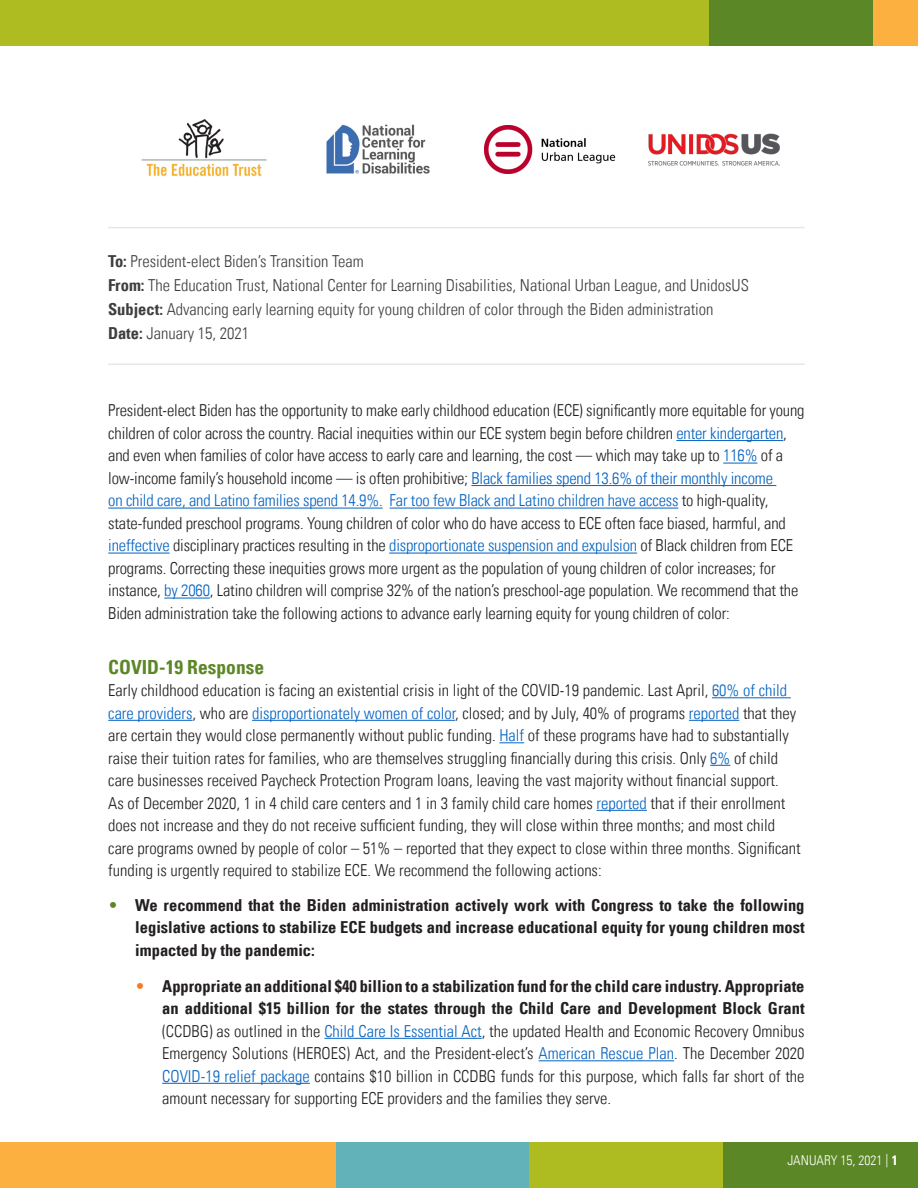
<style>
.page{position:relative;width:918px;height:1188px;background:#fff}
.page>*{position:absolute;margin:0;border:0;box-sizing:border-box;transform-origin:0 0}
.HEAD{font:700 condensed 19.5px "Univers LT";color:#5c8727}
.List_Paragraph{font:300 condensed 16.5px/22.5px "Univers LT";letter-spacing:-.01em;color:#231f20}
.BODY{font:300 condensed 16.5px/24px "Univers LT";color:#3e3e3f}
.List_Paragraph-2{font:700 condensed 16.5px/22.5px "Univers LT";color:#231f20;text-align:justify}
.t1{font:300 condensed 13.5px "Univers LT";color:#fff}
.s1{font-weight:700}
.s2{color:#0563c1}
.s3{font-weight:300;color:#5c8727}
.s4{color:#f47b20}
</style>
<div class="page">
<div style="left:873px;top:0;width:45px;height:45px;background:#fbb03f"></div>
<div style="left:336px;top:1143px;width:194px;height:45px;background:#61b2b9"></div>
<div style="left:530px;top:1143px;width:194px;height:45px;background:#aebc21"></div>
<div style="left:724px;top:1143px;width:194px;height:45px;background:#5c8727"></div>
<div style="left:706px;top:0;width:167px;height:45px;background:#5c8727"></div>
<div style="left:0;top:0;width:709px;height:45px;background:#aebc21"></div>
<div style="left:0;top:1143px;width:336px;height:45px;background:#fbb03f"></div>
<hr style="left:676px;top:440px;width:107px;height:1px;background:#0563c1">
<hr style="left:723px;top:463px;width:34px;height:1px;background:#0563c1">
<hr style="left:471px;top:485px;width:305px;height:1px;background:#0563c1">
<hr style="left:108px;top:508px;width:275px;height:1px;background:#0563c1">
<hr style="left:390px;top:508px;width:288px;height:1px;background:#0563c1">
<hr style="left:108px;top:553px;width:62px;height:1px;background:#0563c1">
<hr style="left:389px;top:553px;width:248px;height:1px;background:#0563c1">
<hr style="left:164px;top:598px;width:46px;height:1px;background:#0563c1">
<hr style="left:712px;top:697px;width:79px;height:1px;background:#0563c1">
<hr style="left:108px;top:720px;width:85px;height:1px;background:#0563c1">
<hr style="left:252px;top:720px;width:203px;height:1px;background:#0563c1">
<hr style="left:689px;top:720px;width:50px;height:1px;background:#0563c1">
<svg style="left:499px;top:742px;width:25px;height:1px"></svg>
<svg style="left:710px;top:765px;width:20px;height:1px"></svg>
<hr style="left:597px;top:810px;width:50px;height:1px;background:#0563c1">
<hr style="left:324px;top:1038px;width:158px;height:1px;background:#0563c1">
<hr style="left:539px;top:1060px;width:135px;height:1px;background:#0563c1">
<hr style="left:162px;top:1083px;width:148px;height:1px;background:#0563c1">
<hr style="left:108px;top:227px;width:697px;height:1px;background:#e6e7e9">
<img style="left:485px;top:126px;width:131px;height:47px">
<img style="left:326px;top:124px;width:104px;height:50px">
<img style="left:648px;top:133px;width:132px;height:33px">
<img style="left:141px;top:119px;width:126px;height:58px">
<hr style="left:108px;top:363px;width:697px;height:2px;background:#e6e7e9">
<p class="BODY" style="left:108px;top:250px;width:642px"><span class="s1">To:</span> President-elect Biden’s Transition Team<br><span class="s1">From:</span> The Education Trust, National Center for Learning Disabilities, National Urban League, and UnidosUS</p>
<p class="BODY" style="left:108px;top:298px;width:607px"><span class="s1">Subject:</span> Advancing early learning equity for young children of color through the Biden administration</p>
<p class="BODY" style="left:108px;top:322px;width:143px"><span class="s1">Date:</span> January 15, 2021</p>
<p class="List_Paragraph" style="left:108px;top:399px;width:698px">President-elect Biden has the opportunity to make early childhood education (ECE) significantly more equitable for young children of color across the country. Racial inequities within our ECE system begin before children <span class="s2">enter kindergarten</span>, and even when families of color have access to early care and learning, the cost — which may take up to <span class="s2">116%</span> of a low-income family’s household income — is often prohibitive; <span class="s2">Black families spend 13.6% of their monthly income<br>on child care, and Latino families spend 14.9%. Far too few Black and Latino children have access</span> to high-quality, state-funded preschool programs. Young children of color who do have access to ECE often face biased, harmful, and <span class="s2">ineffective</span> disciplinary practices resulting in the <span class="s2">disproportionate suspension and expulsion</span> of Black children from ECE programs. Correcting these inequities grows more urgent as the population of young children of color increases; for instance, <span class="s2">by 2060</span>, Latino children will comprise 32% of the nation’s preschool-age population. We recommend that the Biden administration take the following actions to advance early learning equity for young children of color:</p>
<p class="HEAD" style="left:108px;top:655px;width:157px">COVID-19 Response</p>
<p class="List_Paragraph" style="left:108px;top:679px;width:694px">Early childhood education is facing an existential crisis in light of the COVID-19 pandemic. Last April, <span class="s2">60% of child care providers</span>, who are <span class="s2">disproportionately women of color</span>, closed; and by July, 40% of programs <span class="s2">reported</span> that they are certain they would close permanently without public funding. <span class="s2">Half</span> of these programs have had to substantially raise their tuition rates for families, who are themselves struggling financially during this crisis. Only <span class="s2">6%</span> of child care businesses received Paycheck Protection Program loans, leaving the vast majority without financial support.<br>As of December 2020, 1 in 4 child care centers and 1 in 3 family child care homes <span class="s2">reported</span> that if their enrollment does not increase and they do not receive sufficient funding, they will close within three months; and most child care programs owned by people of color – 51% – reported that they expect to close within three months. Significant funding is urgently required to stabilize ECE. We recommend the following actions:</p>
<p class="List_Paragraph-2" style="left:135px;top:893px;width:671px;text-indent:-27px"><span class="s3">•</span> We recommend that the Biden administration actively work with Congress to take the following legislative actions to stabilize ECE budgets and increase educational equity for young children most impacted by the pandemic:</p>
<p class="List_Paragraph" style="left:162px;top:975px;width:644px;text-align:justify;text-indent:-27px"><span class="s4">•</span> <span class="s1">Appropriate an additional $40 billion to a stabilization fund for the child care industry. Appropriate an additional $15 billion for the states through the Child Care and Development Block Grant </span>(CCDBG) as outlined in the <span class="s2">Child Care Is Essential Act</span>, the updated Health and Economic Recovery Omnibus Emergency Solutions (HEROES) Act, and the President-elect’s <span class="s2">American Rescue Plan</span>. The December 2020<br><span class="s2">COVID-19 relief package</span> contains $10 billion in CCDBG funds for this purpose, which falls far short of the amount necessary for supporting ECE providers and the families they serve.</p>
<p class="t1" style="left:787px;top:1153px;width:112px">JANUARY 15, 2021 | <span class="s1">1</span></p>
</div>
